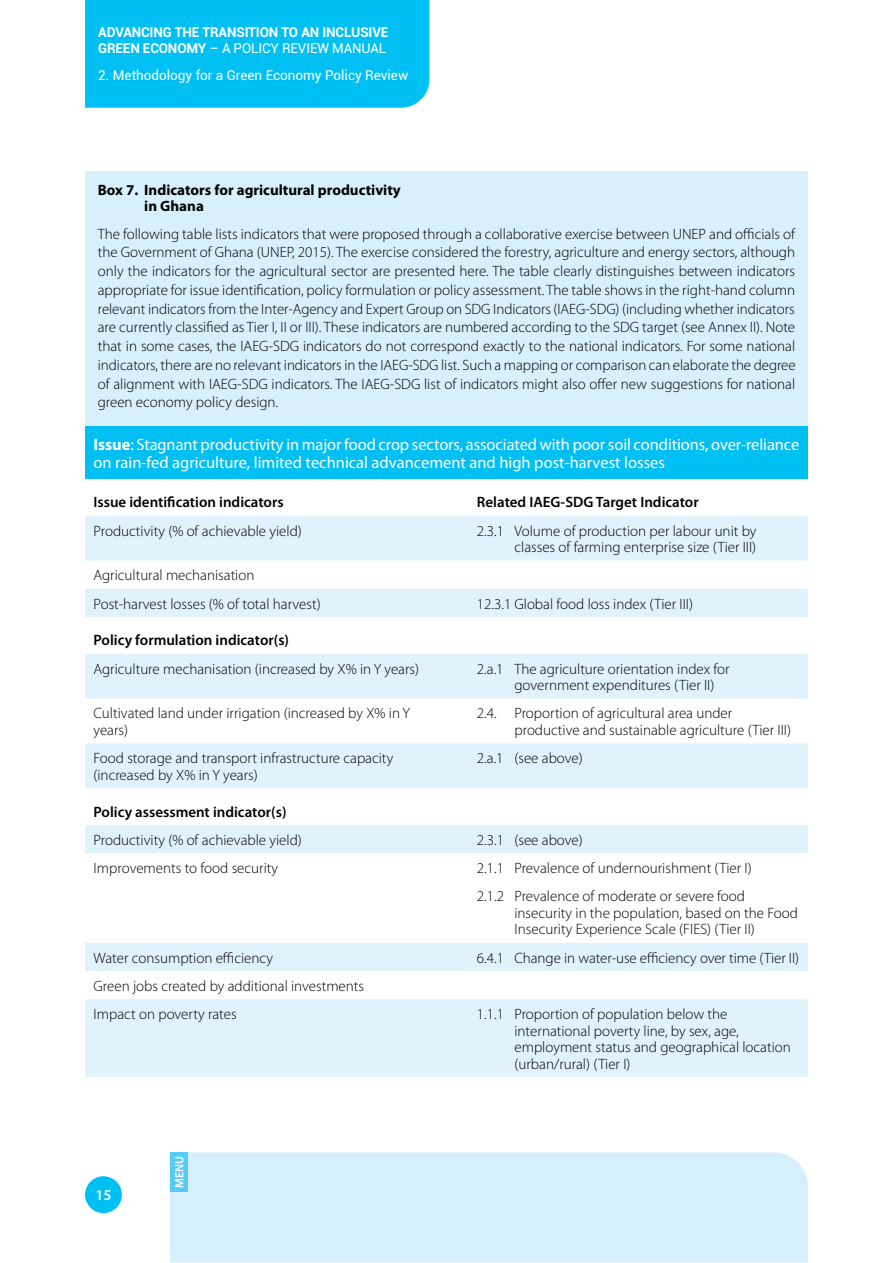
<style>
.page{position:relative;width:893px;height:1263px;background:#fff}
.page>*{position:absolute;margin:0;border:0;box-sizing:border-box;transform-origin:0 0}
.t1{font:16.5px/18px "Myriad Pro";letter-spacing:-.005em;color:#fff}
.t2{font:300 15px/18.8px "Myriad Pro";color:#000}
.t3{font:600 15px "Myriad Pro";color:#000}
.t4{font:700 15px/16.5px "Myriad Pro";color:#000}
.t5{font:600 15px "Myriad Pro";color:#fff}
.t6{font:700 13.5px/16.5px "Roboto";letter-spacing:-.01em;color:#fff}
.t7{font:13.5px "Roboto";color:#fff}
.t8{font:600 12px "Myriad Pro";color:#fff}
.s1{font-weight:400}
.s2{font-weight:700}
</style>
<div class="page">
<div style="left:85px;top:1176px;width:37px;height:37px;background:#00c0f3;border-radius:50%"></div>
<div style="left:85px;top:0;width:344px;height:108px;background:#00c0f3"></div>
<div style="left:170px;top:1152px;width:638px;height:110px;background:#d5effc"></div>
<div style="left:170px;top:1152px;width:18px;height:40px;background:#57caf5"></div>
<div style="left:85px;top:171px;width:723px;height:256px;background:#d7f0fc"></div>
<div style="left:85px;top:427px;width:723px;height:52px;background:#00c0f3"></div>
<svg style="left:85px;top:516px;width:723px;height:561px;fill:#e0f3fd"></svg>
<p class="t6" style="left:98px;top:23px;width:292px">ADVANCING THE TRANSITION TO AN INCLUSIVE<br>GREEN ECONOMY <span class="s1">– A POLICY REVIEW MANUAL</span></p>
<p class="t7" style="left:98px;top:66px;width:311px">2. Methodology for a Green Economy Policy Review</p>
<p class="t4" style="left:144px;top:181px;width:258px;text-indent:-46px">Box 7. Indicators for agricultural productivity in Ghana</p>
<p class="t2" style="left:98px;top:224px;width:699px;text-align:justify">The following table lists indicators that were proposed through a collaborative exercise between UNEP and officials of the Government of Ghana (UNEP, 2015). The exercise considered the forestry, agriculture and energy sectors, although only the indicators for the agricultural sector are presented here. The table clearly distinguishes between indicators appropriate for issue identification, policy formulation or policy assessment. The table shows in the right-hand column relevant indicators from the Inter-Agency and Expert Group on SDG Indicators (IAEG-SDG) (including whether indicators are currently classified as Tier I, II or III). These indicators are numbered according to the SDG target (see Annex II). Note that in some cases, the IAEG-SDG indicators do not correspond exactly to the national indicators. For some national indicators, there are no relevant indicators in the IAEG-SDG list. Such a mapping or comparison can elaborate the degree of alignment with IAEG-SDG indicators. The IAEG-SDG list of indicators might also offer new suggestions for national green economy policy design.</p>
<p class="t1" style="left:94px;top:435px;width:707px"><span class="s2">Issue</span>: Stagnant productivity in major food crop sectors, associated with poor soil conditions, over-reliance on rain-fed agriculture, limited technical advancement and high post-harvest losses</p>
<p class="t3" style="left:94px;top:493px;width:192px">Issue identification indicators</p>
<p class="t3" style="left:477px;top:493px;width:223px">Related IAEG-SDG Target Indicator</p>
<p class="t2" style="left:94px;top:521px;width:210px">Productivity (% of achievable yield)</p>
<p class="t2" style="left:477px;top:522px;width:281px;line-height:16.5px;text-align:right">2.3.1 Volume of production per labour unit by classes of farming enterprise size (Tier III)</p>
<p class="t2" style="left:94px;top:561px;width:229px;line-height:28.2px">Agricultural mechanisation<br>Post-harvest losses (% of total harvest)</p>
<p class="t2" style="left:477px;top:594px;width:218px">12.3.1 Global food loss index (Tier III)</p>
<p class="t3" style="left:94px;top:631px;width:197px">Policy formulation indicator(s)</p>
<p class="t2" style="left:94px;top:659px;width:327px">Agriculture mechanisation (increased by X% in Y years)</p>
<p class="t2" style="left:514px;top:660px;width:217px;line-height:16.5px;text-indent:-38px">2.a.1 The agriculture orientation index for government expenditures (Tier II)</p>
<p class="t2" style="left:94px;top:705px;width:318px;line-height:16.5px">Cultivated land under irrigation (increased by X% in Y years)</p>
<p class="t2" style="left:514px;top:705px;width:278px;line-height:16.5px;text-indent:-38px">2.4. Proportion of agricultural area under productive and sustainable agriculture (Tier III)</p>
<p class="t2" style="left:94px;top:750px;width:301px;line-height:16.5px">Food storage and transport infrastructure capacity (increased by X% in Y years)</p>
<p class="t2" style="left:477px;top:749px;width:107px">2.a.1 (see above)</p>
<p class="t3" style="left:94px;top:802px;width:194px">Policy assessment indicator(s)</p>
<p class="t2" style="left:94px;top:830px;width:210px">Productivity (% of achievable yield)</p>
<p class="t2" style="left:477px;top:830px;width:107px">2.3.1 (see above)</p>
<p class="t2" style="left:94px;top:858px;width:186px">Improvements to food security</p>
<p class="t2" style="left:477px;top:854px;width:276px;line-height:28.2px">2.1.1 Prevalence of undernourishment (Tier I)<br>2.1.2 Prevalence of moderate or severe food</p>
<p class="t2" style="left:514px;top:904px;width:285px;line-height:16.5px">insecurity in the population, based on the Food<br>Insecurity Experience Scale (FIES) (Tier II)</p>
<p class="t2" style="left:94px;top:948px;width:181px">Water consumption efficiency</p>
<p class="t2" style="left:477px;top:948px;width:324px">6.4.1 Change in water-use efficiency over time (Tier II)</p>
<p class="t2" style="left:94px;top:971px;width:272px;line-height:28.2px">Green jobs created by additional investments<br>Impact on poverty rates</p>
<p class="t2" style="left:514px;top:1006px;width:278px;line-height:16.5px;text-indent:-38px">1.1.1 Proportion of population below the international poverty line, by sex, age, employment status and geographical location (urban/rural) (Tier I)</p>
<p class="t5" style="left:95px;top:1186px;width:18px">15</p>
<p class="t8" style="left:172px;top:1188px;width:34px;rotate:-90deg">MENU</p>
</div>
